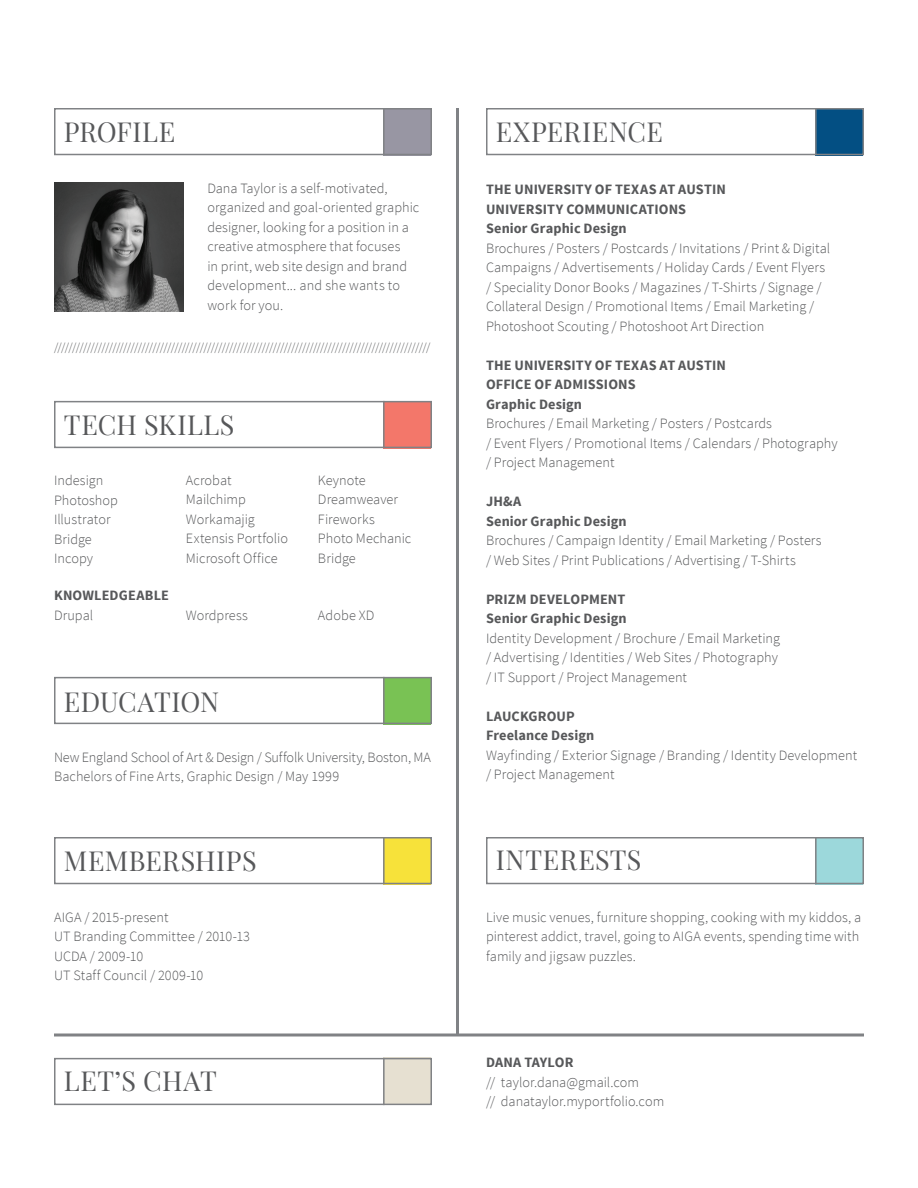
<style>
.page{position:relative;width:918px;height:1188px;background:#fff}
.page>*{position:absolute;margin:0;border:0;box-sizing:border-box;transform-origin:0 0}
.t1{font:27px "Playfair Display";letter-spacing:.015em;color:#57585a}
.t2{font:27px "Playfair Display";letter-spacing:-.01em;color:#57585a}
.t3{font:300 14.25px/19.5px "Source Sans Pro";color:#57585a}
.t4{font:700 14.25px/19.5px "Source Sans Pro";letter-spacing:.01em;color:#57585a}
.t5{font:300 12px "Source Sans Pro";color:#57585a}
</style>
<div class="page">
<div style="left:384px;top:1058px;width:47px;height:47px;background:#e6e0d1"></div>
<div style="left:816px;top:108px;width:47px;height:47px;background:#034f83"></div>
<div style="left:384px;top:108px;width:47px;height:47px;background:#9896a3"></div>
<hr style="left:456px;top:108px;width:3px;height:927px;background:#808285">
<div style="left:54px;top:1058px;width:378px;height:47px;border:2px solid #808285"></div>
<div style="left:486px;top:108px;width:378px;height:47px;border:2px solid #808285"></div>
<hr style="left:815px;top:108px;width:2px;height:47px;background:#808285">
<div style="left:816px;top:837px;width:47px;height:47px;background:#9cd8db"></div>
<div style="left:486px;top:837px;width:378px;height:47px;border:2px solid #808285"></div>
<hr style="left:815px;top:837px;width:2px;height:47px;background:#808285">
<hr style="left:383px;top:1058px;width:2px;height:47px;background:#808285">
<div style="left:384px;top:677px;width:47px;height:47px;background:#79c254"></div>
<div style="left:54px;top:677px;width:378px;height:47px;border:2px solid #808285"></div>
<hr style="left:383px;top:677px;width:2px;height:47px;background:#808285">
<div style="left:384px;top:837px;width:47px;height:47px;background:#f7e23a"></div>
<hr style="left:383px;top:837px;width:2px;height:47px;background:#808285">
<div style="left:54px;top:837px;width:378px;height:47px;border:2px solid #808285"></div>
<div style="left:384px;top:401px;width:47px;height:47px;background:#f3776a"></div>
<hr style="left:383px;top:401px;width:2px;height:47px;background:#808285">
<div style="left:54px;top:401px;width:378px;height:47px;border:2px solid #808285"></div>
<div style="left:54px;top:108px;width:378px;height:47px;border:2px solid #808285"></div>
<hr style="left:383px;top:108px;width:2px;height:47px;background:#808285">
<img style="left:54px;top:182px;width:129px;height:129px">
<hr style="left:54px;top:1034px;width:810px;height:2px;background:#808285">
<h1 class="t1" style="left:64px;top:115px;width:113px">PROFILE</h1>
<p class="t3" style="left:207px;top:178px;width:214px">Dana Taylor is a self-motivated, organized and goal-oriented graphic designer, looking for a position in a creative atmosphere that focuses<br>in print, web site design and brand development... and she wants to work for you.</p>
<p class="t5" style="left:54px;top:340px;width:378px">///////////////////////////////////////////////////////////////////////////////////////////////////////</p>
<h1 class="t1" style="left:64px;top:408px;width:172px">TECH SKILLS</h1>
<p class="t3" style="left:54px;top:471px;width:65px">Indesign<br>Photoshop<br>Illustrator<br>Bridge<br>Incopy</p>
<p class="t3" style="left:186px;top:471px;width:104px">Acrobat<br>Mailchimp<br>Workamajig<br>Extensis Portfolio<br>Microsoft Office</p>
<p class="t3" style="left:318px;top:471px;width:95px">Keynote<br>Dreamweaver<br>Fireworks<br>Photo Mechanic<br>Bridge</p>
<p class="t4" style="left:54px;top:586px;width:116px">KNOWLEDGEABLE</p>
<p class="t3" style="left:54px;top:605px;width:41px">Drupal</p>
<p class="t3" style="left:186px;top:605px;width:63px">Wordpress</p>
<p class="t3" style="left:318px;top:605px;width:58px">Adobe XD</p>
<h1 class="t2" style="left:64px;top:685px;width:157px">EDUCATION</h1>
<p class="t3" style="left:54px;top:747px;width:379px">New England School of Art &amp; Design / Suffolk University, Boston, MA<br>Bachelors of Fine Arts, Graphic Design / May 1999</p>
<h1 class="t1" style="left:64px;top:844px;width:194px">MEMBERSHIPS</h1>
<p class="t3" style="left:54px;top:907px;width:198px">AIGA / 2015-present<br>UT Branding Committee / 2010-13<br>UCDA / 2009-10<br>UT Staff Council / 2009-10</p>
<h1 class="t1" style="left:64px;top:1064px;width:154px">LET’S CHAT</h1>
<h1 class="t1" style="left:496px;top:115px;width:168px">EXPERIENCE</h1>
<p class="t4" style="left:486px;top:180px;width:241px">THE UNIVERSITY OF TEXAS AT AUSTIN<br>UNIVERSITY COMMUNICATIONS<br>Senior Graphic Design</p>
<p class="t3" style="left:486px;top:238px;width:346px">Brochures / Posters / Postcards / Invitations / Print &amp; Digital Campaigns / Advertisements / Holiday Cards / Event Flyers / Speciality Donor Books / Magazines / T-Shirts / Signage / Collateral Design / Promotional Items / Email Marketing / Photoshoot Scouting / Photoshoot Art Direction</p>
<p class="t4" style="left:486px;top:356px;width:241px">THE UNIVERSITY OF TEXAS AT AUSTIN<br>OFFICE OF ADMISSIONS<br>Graphic Design</p>
<p class="t3" style="left:486px;top:414px;width:353px">Brochures / Email Marketing / Posters / Postcards<br>/ Event Flyers / Promotional Items / Calendars / Photography / Project Management</p>
<p class="t4" style="left:486px;top:492px;width:142px">JH&amp;A<br>Senior Graphic Design</p>
<p class="t3" style="left:486px;top:531px;width:337px">Brochures / Campaign Identity / Email Marketing / Posters / Web Sites / Print Publications / Advertising / T-Shirts</p>
<p class="t4" style="left:486px;top:590px;width:142px">PRIZM DEVELOPMENT<br>Senior Graphic Design</p>
<p class="t3" style="left:486px;top:628px;width:296px">Identity Development / Brochure / Email Marketing / Advertising / Identities / Web Sites / Photography / IT Support / Project Management</p>
<p class="t4" style="left:486px;top:707px;width:110px">LAUCKGROUP<br>Freelance Design</p>
<p class="t3" style="left:486px;top:745px;width:373px">Wayfinding / Exterior Signage / Branding / Identity Development / Project Management</p>
<h1 class="t1" style="left:496px;top:843px;width:147px">INTERESTS</h1>
<p class="t3" style="left:486px;top:907px;width:377px">Live music venues, furniture shopping, cooking with my kiddos, a pinterest addict, travel, going to AIGA events, spending time with family and jigsaw puzzles.</p>
<p class="t4" style="left:486px;top:1053px;width:89px">DANA TAYLOR</p>
<p class="t3" style="left:486px;top:1072px;width:180px">// taylor.dana@gmail.com<br>// danataylor.myportfolio.com</p>
</div>
